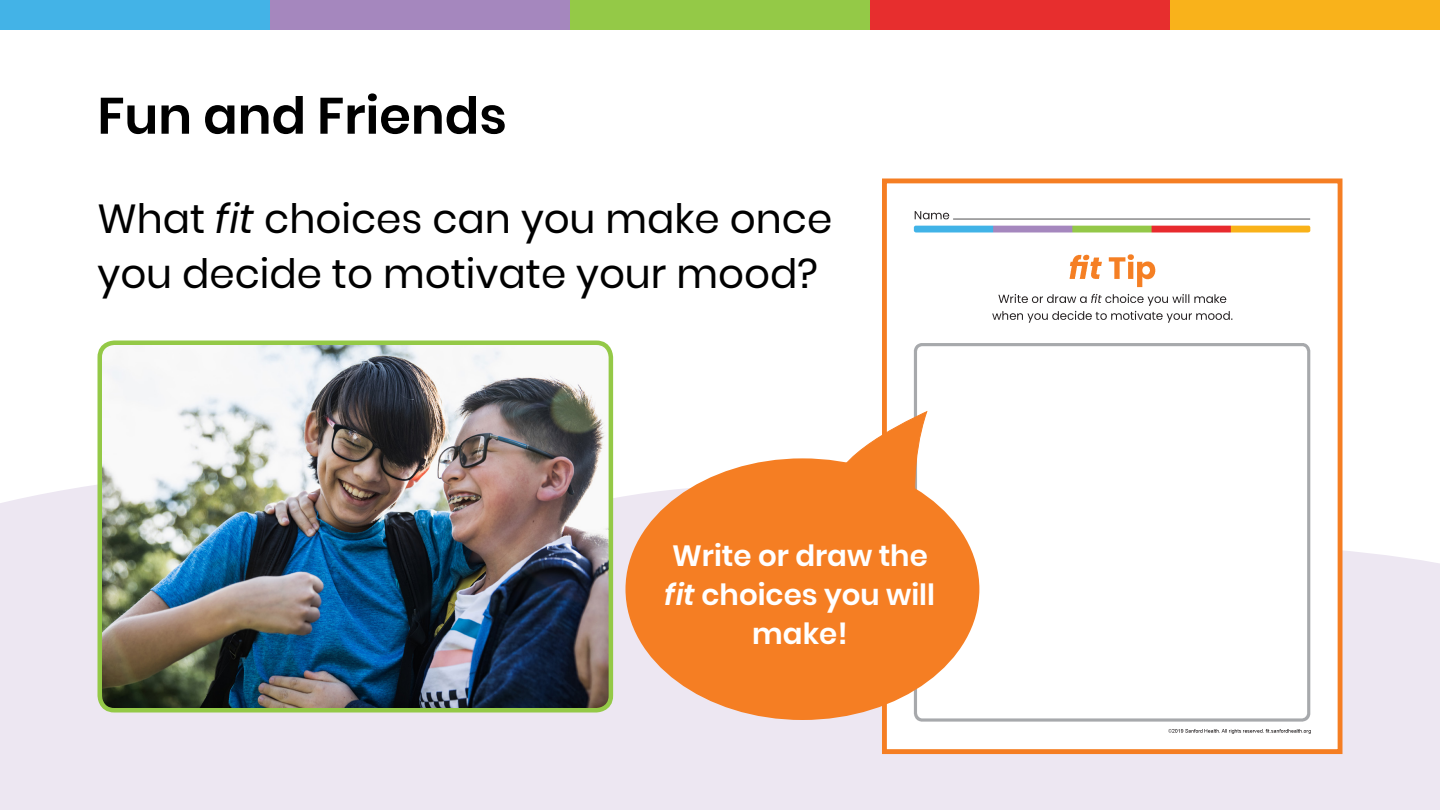
<style>
.page{position:relative;width:1440px;height:810px;background:#fff}
.page>*{position:absolute;margin:0;border:0;box-sizing:border-box;transform-origin:0 0}
.H2_-Left_68pt{font:600 51px "Poppins";color:#000}
.body_F_L_54pt{font:40.5px/55.5px "Poppins";color:#000}
.Repro_Bubble_Text{font:600 29.25px/39px "Poppins";color:#fff;text-align:center}
.s1{font-style:italic}
</style>
<div class="page">
<svg style="left:0;top:466px;width:1440px;height:344px;background:#eee8f2"></svg>
<img style="left:100px;top:345px;width:511px;height:365px">
<div style="left:97px;top:340px;width:516px;height:372px;border:4px solid #94c947;border-radius:15px"></div>
<div style="left:0;top:0;width:270px;height:30px;background:#43b3e7"></div>
<div style="left:270px;top:0;width:300px;height:30px;background:#a587be"></div>
<div style="left:570px;top:0;width:300px;height:30px;background:#94c947"></div>
<div style="left:870px;top:0;width:300px;height:30px;background:#e72e2e"></div>
<div style="left:1170px;top:0;width:270px;height:30px;background:#f9b21b"></div>
<img style="left:888px;top:211px;width:448px;height:537px">
<div style="left:882px;top:178px;width:460px;height:576px;border:5px solid #f57e23"></div>
<div style="left:626px;top:458px;width:353px;height:262px;background:#f57e23;border-radius:50%"></div>
<svg style="left:835px;top:412px;width:92px;height:85px"></svg>
<p class="H2_-Left_68pt" style="left:98px;top:86px;width:411px">Fun and Friends</p>
<p class="body_F_L_54pt" style="left:98px;top:191px;width:736px">What <span class="s1">fit</span> choices can you make once you decide to motivate your mood?</p>
<p class="Repro_Bubble_Text" style="left:665px;top:537px;width:272px">Write or draw the <span class="s1">fit</span> choices you will make!</p>
</div>
